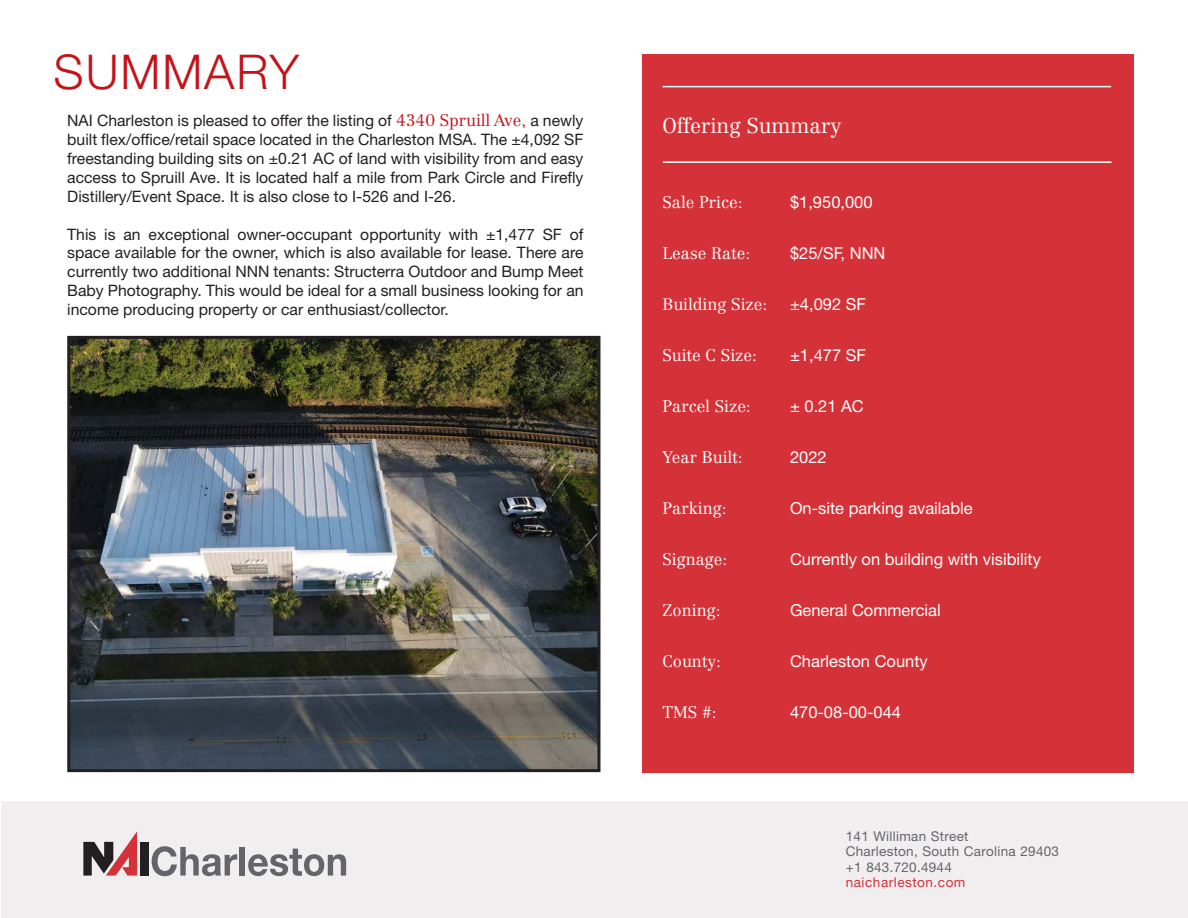
<style>
.page{position:relative;width:1188px;height:918px;background:#fff}
.page>*{position:absolute;margin:0;border:0;box-sizing:border-box;transform-origin:0 0}
.t1{font:300 48px "Helvetica Neue LT Std";letter-spacing:.04em;color:#c4121a}
.t2{font:300 21px "Centennial LT Std";color:#fff}
.t3{font:16.5px "Helvetica Neue LT Std";color:#fff}
.t4{font:300 16.5px "Centennial LT Std";color:#fff}
.t5{font:15.75px/18.9px "Helvetica Neue LT Std";color:#231f20;text-align:justify}
.t6{font:13.5px "Helvetica Neue LT Std";letter-spacing:.02em;color:#63656a}
.t7{font:13.5px "Helvetica Neue LT Std";letter-spacing:.04em;color:#d43238}
.s1{font-family:"Centennial LT Std";font-weight:300;font-size:16.5px;color:#c4121a}
</style>
<div class="page">
<div style="left:2px;top:801px;width:1186px;height:117px;background:#f0eeef"></div>
<div style="left:140px;top:842px;width:8px;height:34px;background:#231f20"></div>
<svg style="left:83px;top:831px;width:54px;height:45px"></svg>
<svg style="left:152px;top:846px;width:85px;height:30px"></svg>
<div style="left:239px;top:847px;width:6px;height:29px;background:#63656a"></div>
<svg style="left:248px;top:849px;width:98px;height:27px"></svg>
<div style="left:643px;top:54px;width:491px;height:718px;background:#d43238"></div>
<hr style="left:663px;top:86px;width:448px;height:1px;background:#fff">
<hr style="left:663px;top:161px;width:449px;height:2px;background:#fff">
<img style="left:71px;top:340px;width:525px;height:428px">
<div style="left:67px;top:336px;width:533px;height:436px;border:3px solid #231f20"></div>
<p class="t1" style="left:54px;top:42px;width:247px">SUMMARY</p>
<p class="t5" style="left:67px;top:111px;width:518px">NAI Charleston is pleased to offer the listing of <span class="s1">4340 Spruill Ave,</span> a newly built flex/office/retail space located in the Charleston MSA. The ±4,092 SF freestanding building sits on ±0.21 AC of land with visibility from and easy access to Spruill Ave. It is located half a mile from Park Circle and Firefly Distillery/Event Space. It is also close to I-526 and I-26.</p>
<p class="t5" style="left:67px;top:224px;width:518px">This is an exceptional owner-occupant opportunity with ±1,477 SF of space available for the owner, which is also available for lease. There are currently two additional NNN tenants: Structerra Outdoor and Bump Meet Baby Photography. This would be ideal for a small business looking for an income producing property or car enthusiast/collector.</p>
<p class="t2" style="left:663px;top:113px;width:180px">Offering Summary</p>
<p class="t4" style="left:663px;top:193px;width:82px">Sale Price:</p>
<p class="t3" style="left:790px;top:193px;width:84px">$1,950,000</p>
<p class="t4" style="left:663px;top:244px;width:89px">Lease Rate:</p>
<p class="t3" style="left:790px;top:244px;width:97px">$25/SF, NNN</p>
<p class="t4" style="left:663px;top:295px;width:106px">Building Size:</p>
<p class="t3" style="left:790px;top:295px;width:77px">±4,092 SF</p>
<p class="t4" style="left:663px;top:346px;width:96px">Suite C Size:</p>
<p class="t3" style="left:790px;top:346px;width:77px">±1,477 SF</p>
<p class="t4" style="left:663px;top:397px;width:90px">Parcel Size:</p>
<p class="t3" style="left:790px;top:397px;width:75px">± 0.21 AC</p>
<p class="t4" style="left:663px;top:448px;width:82px">Year Built:</p>
<p class="t3" style="left:790px;top:448px;width:38px">2022</p>
<p class="t4" style="left:663px;top:499px;width:66px">Parking:</p>
<p class="t3" style="left:790px;top:499px;width:184px">On-site parking available</p>
<p class="t4" style="left:663px;top:550px;width:66px">Signage:</p>
<p class="t3" style="left:790px;top:550px;width:252px">Currently on building with visibility</p>
<p class="t4" style="left:663px;top:601px;width:60px">Zoning:</p>
<p class="t3" style="left:790px;top:601px;width:152px">General Commercial</p>
<p class="t4" style="left:663px;top:652px;width:60px">County:</p>
<p class="t3" style="left:790px;top:652px;width:139px">Charleston County</p>
<p class="t4" style="left:663px;top:703px;width:56px">TMS #:</p>
<p class="t3" style="left:790px;top:703px;width:112px">470-08-00-044</p>
<p class="t6" style="left:846px;top:828px;width:124px">141 Williman Street</p>
<p class="t6" style="left:846px;top:844px;width:215px">Charleston, South Carolina 29403</p>
<p class="t6" style="left:846px;top:859px;width:108px">+1 843.720.4944</p>
<p class="t7" style="left:846px;top:874px;width:121px">naicharleston.com</p>
</div>
